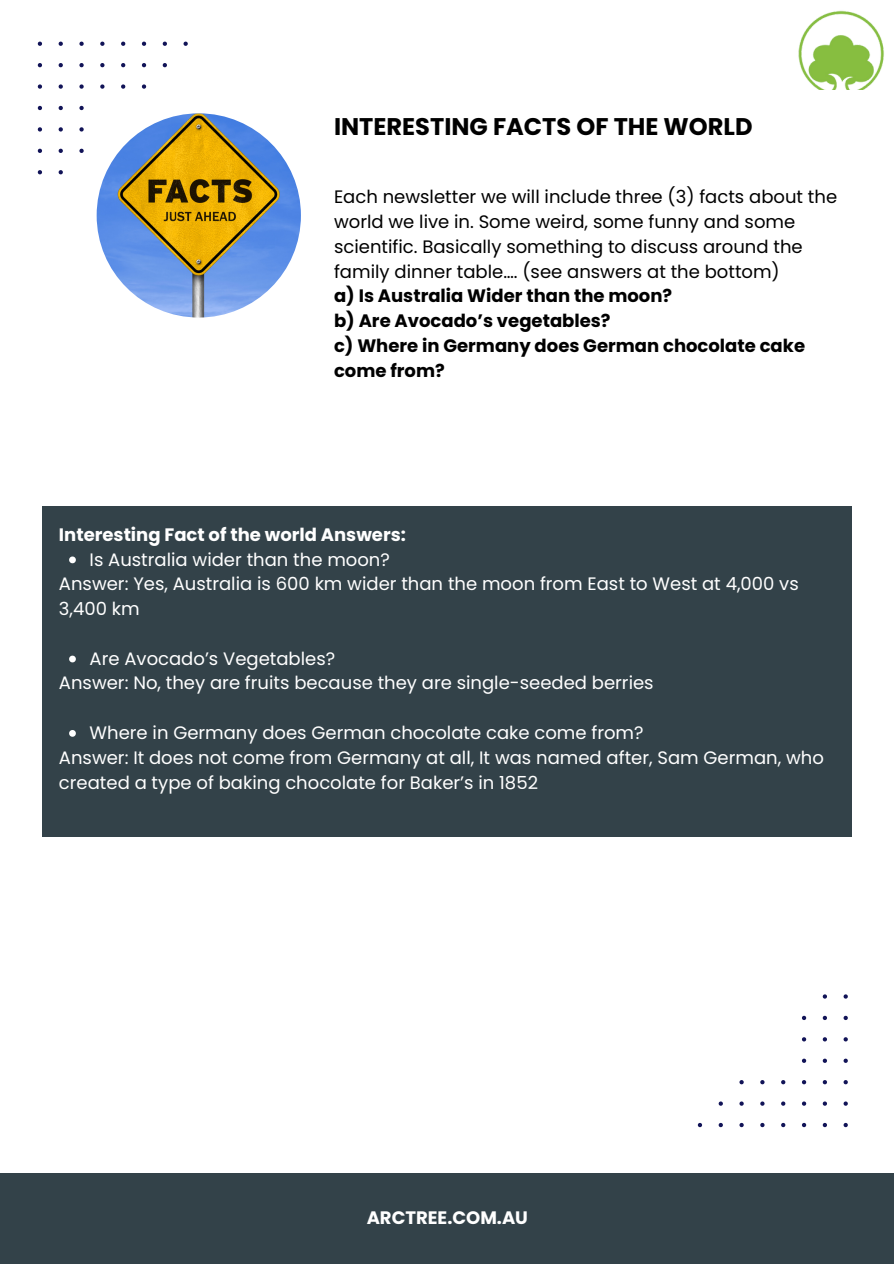
<style>
.page{position:relative;width:894px;height:1264px;background:#fff}
.page>*{position:absolute;margin:0;border:0;box-sizing:border-box;transform-origin:0 0}
.t1{font:700 24px "Poppins";color:#000}
.t2{font:18px/24.8px "Poppins";color:#fff}
.t3{font:18px/24.8px "Poppins";color:#000}
.t4{font:700 18px/24.8px "Poppins";color:#000}
.t5{font:700 18px "Poppins";color:#fff}
</style>
<div class="page">
<div style="left:0;top:1172px;width:893px;height:91px;background:#334249"></div>
<img style="left:798px;top:10px;width:86px;height:79px">
<img style="left:97px;top:113px;width:204px;height:204px;border-radius:50%">
<svg style="left:59px;top:170px;width:4px;height:4px"></svg>
<svg style="left:38px;top:170px;width:4px;height:4px"></svg>
<svg style="left:79px;top:149px;width:5px;height:4px"></svg>
<svg style="left:59px;top:149px;width:4px;height:4px"></svg>
<svg style="left:38px;top:149px;width:4px;height:4px"></svg>
<svg style="left:79px;top:127px;width:5px;height:4px"></svg>
<svg style="left:59px;top:127px;width:4px;height:4px"></svg>
<svg style="left:38px;top:127px;width:4px;height:4px"></svg>
<svg style="left:79px;top:106px;width:5px;height:4px"></svg>
<svg style="left:59px;top:106px;width:4px;height:4px"></svg>
<svg style="left:38px;top:106px;width:4px;height:4px"></svg>
<svg style="left:142px;top:84px;width:4px;height:5px"></svg>
<svg style="left:121px;top:84px;width:4px;height:5px"></svg>
<svg style="left:100px;top:84px;width:4px;height:5px"></svg>
<svg style="left:79px;top:84px;width:5px;height:5px"></svg>
<svg style="left:59px;top:84px;width:4px;height:5px"></svg>
<svg style="left:38px;top:84px;width:4px;height:5px"></svg>
<svg style="left:163px;top:63px;width:4px;height:4px"></svg>
<svg style="left:142px;top:63px;width:4px;height:4px"></svg>
<svg style="left:121px;top:63px;width:4px;height:4px"></svg>
<svg style="left:100px;top:63px;width:4px;height:4px"></svg>
<svg style="left:79px;top:63px;width:5px;height:4px"></svg>
<svg style="left:59px;top:63px;width:4px;height:4px"></svg>
<svg style="left:38px;top:63px;width:4px;height:4px"></svg>
<svg style="left:183px;top:42px;width:5px;height:4px"></svg>
<svg style="left:163px;top:42px;width:4px;height:4px"></svg>
<svg style="left:142px;top:42px;width:4px;height:4px"></svg>
<svg style="left:121px;top:42px;width:4px;height:4px"></svg>
<svg style="left:100px;top:42px;width:4px;height:4px"></svg>
<svg style="left:79px;top:42px;width:5px;height:4px"></svg>
<svg style="left:59px;top:42px;width:4px;height:4px"></svg>
<svg style="left:38px;top:42px;width:4px;height:4px"></svg>
<div style="left:42px;top:506px;width:810px;height:330px;background:#334249"></div>
<svg style="left:69px;top:556px;width:7px;height:7px"></svg>
<svg style="left:69px;top:655px;width:7px;height:7px"></svg>
<svg style="left:69px;top:730px;width:7px;height:6px"></svg>
<svg style="left:822px;top:994px;width:4px;height:4px"></svg>
<svg style="left:843px;top:994px;width:4px;height:4px"></svg>
<svg style="left:802px;top:1015px;width:4px;height:5px"></svg>
<svg style="left:822px;top:1015px;width:4px;height:5px"></svg>
<svg style="left:843px;top:1015px;width:4px;height:5px"></svg>
<svg style="left:801px;top:1037px;width:5px;height:4px"></svg>
<svg style="left:822px;top:1037px;width:4px;height:4px"></svg>
<svg style="left:843px;top:1037px;width:4px;height:4px"></svg>
<svg style="left:802px;top:1058px;width:4px;height:4px"></svg>
<svg style="left:822px;top:1058px;width:4px;height:4px"></svg>
<svg style="left:843px;top:1058px;width:4px;height:4px"></svg>
<svg style="left:739px;top:1080px;width:4px;height:4px"></svg>
<svg style="left:760px;top:1080px;width:4px;height:4px"></svg>
<svg style="left:781px;top:1080px;width:4px;height:4px"></svg>
<svg style="left:802px;top:1080px;width:4px;height:4px"></svg>
<svg style="left:822px;top:1080px;width:4px;height:4px"></svg>
<svg style="left:843px;top:1080px;width:4px;height:4px"></svg>
<svg style="left:718px;top:1101px;width:4px;height:4px"></svg>
<svg style="left:739px;top:1101px;width:4px;height:4px"></svg>
<svg style="left:760px;top:1101px;width:4px;height:4px"></svg>
<svg style="left:781px;top:1101px;width:4px;height:4px"></svg>
<svg style="left:801px;top:1101px;width:5px;height:4px"></svg>
<svg style="left:822px;top:1101px;width:4px;height:4px"></svg>
<svg style="left:843px;top:1101px;width:4px;height:4px"></svg>
<svg style="left:697px;top:1122px;width:5px;height:5px"></svg>
<svg style="left:718px;top:1122px;width:4px;height:5px"></svg>
<svg style="left:739px;top:1122px;width:4px;height:5px"></svg>
<svg style="left:760px;top:1122px;width:4px;height:5px"></svg>
<svg style="left:781px;top:1122px;width:4px;height:5px"></svg>
<svg style="left:802px;top:1122px;width:4px;height:5px"></svg>
<svg style="left:822px;top:1122px;width:4px;height:5px"></svg>
<svg style="left:843px;top:1122px;width:4px;height:5px"></svg>
<p class="t1" style="left:334px;top:109px;width:420px">INTERESTING FACTS OF THE WORLD</p>
<p class="t3" style="left:334px;top:184px;width:504px">Each newsletter we will include three (3) facts about the world we live in. Some weird, some funny and some scientific. Basically something to discuss around the family dinner table…. (see answers at the bottom)</p>
<p class="t4" style="left:334px;top:284px;width:339px">a) Is Australia Wider than the moon?</p>
<p class="t4" style="left:334px;top:308px;width:278px">b) Are Avocado’s vegetables?</p>
<p class="t4" style="left:334px;top:333px;width:472px">c) Where in Germany does German chocolate cake come from?</p>
<p class="t5" style="left:59px;top:522px;width:348px">Interesting Fact of the world Answers:</p>
<p class="t2" style="left:59px;top:571px;width:741px">Answer: Yes, Australia is 600 km wider than the moon from East to West at 4,000 vs<br>3,400 km</p>
<p class="t2" style="left:90px;top:547px;width:302px">Is Australia wider than the moon?</p>
<p class="t2" style="left:90px;top:646px;width:247px">Are Avocado’s Vegetables?</p>
<p class="t2" style="left:59px;top:670px;width:596px">Answer: No, they are fruits because they are single-seeded berries</p>
<p class="t2" style="left:90px;top:720px;width:555px">Where in Germany does German chocolate cake come from?</p>
<p class="t2" style="left:59px;top:745px;width:766px">Answer: It does not come from Germany at all, It was named after, Sam German, who created a type of baking chocolate for Baker’s in 1852</p>
<p class="t5" style="left:366px;top:1204px;width:163px">ARCTREE.COM.AU</p>
</div>
